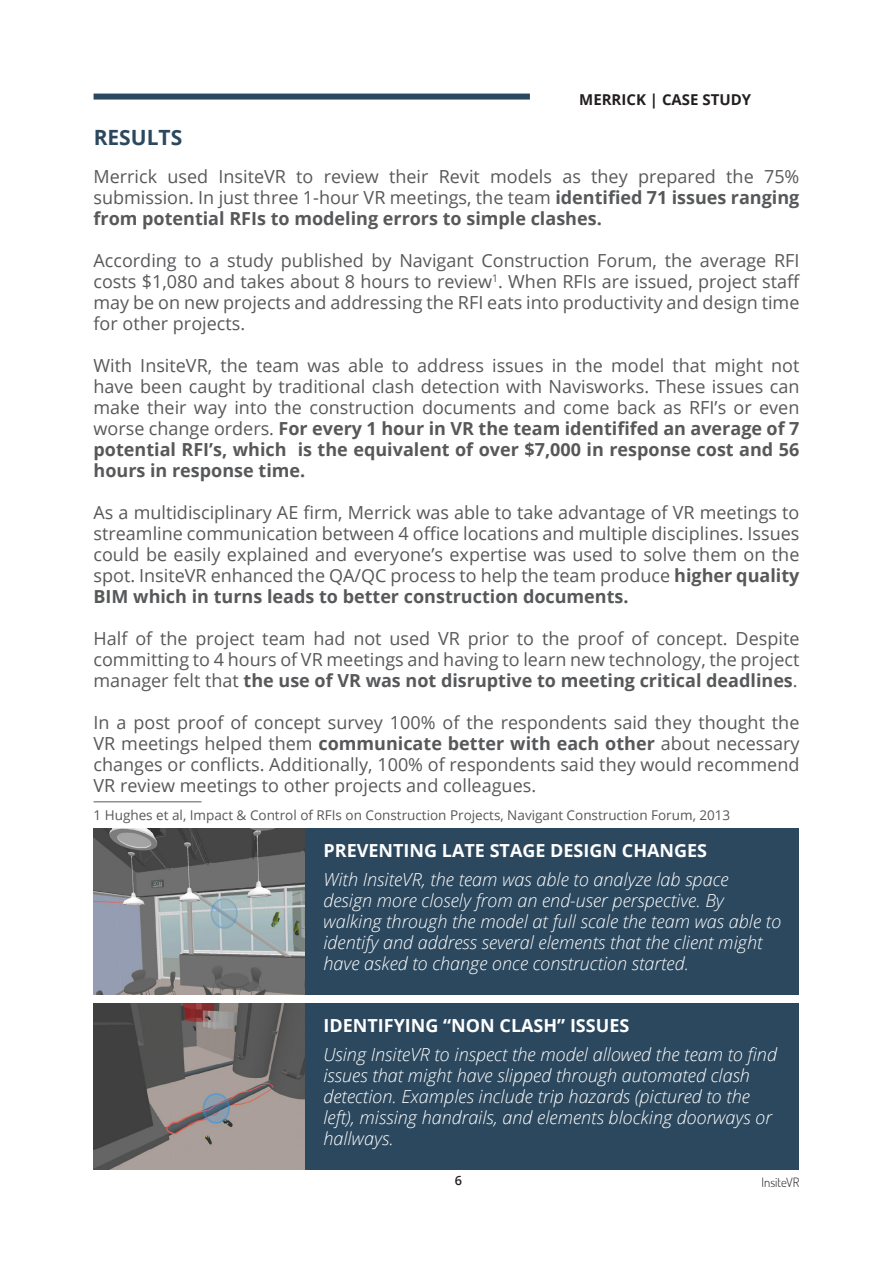
<style>
.page{position:relative;width:893px;height:1263px;background:#fff}
.page>*{position:absolute;margin:0;border:0;box-sizing:border-box;transform-origin:0 0}
.Page_Section_Title{font:700 21px "Open Sans";color:#2c485e}
.Page_Body_Text_-_Whi{font:18px/21px "Open Sans";color:#57585a;text-align:justify}
.Page_Section_Title-2{font:italic 300 18px/21px "Open Sans";color:#fff}
.Page_Section_Title-3{font:700 18px "Open Sans";color:#fff}
.Page_Section_Title-4{font:700 15px "Open Sans";color:#231f20}
.t1{font:13.5px "Open Sans";color:#57585a}
.t2{font:300 12.75px "Dosis";color:#231f20}
.t3{font:600 12.75px "Open Sans";color:#231f20}
.s1{font-weight:700}
</style>
<div class="page">
<div style="left:94px;top:94px;width:436px;height:6px;background:#2c485e"></div>
<img style="left:94px;top:829px;width:211px;height:166px">
<div style="left:305px;top:829px;width:494px;height:166px;background:#2c485e"></div>
<img style="left:94px;top:1003px;width:211px;height:166px">
<div style="left:305px;top:1003px;width:494px;height:166px;background:#2c485e"></div>
<hr style="left:94px;top:801px;width:108px;height:1px;background:#57585a">
<p class="Page_Section_Title-4" style="left:579px;top:89px;width:174px">MERRICK | CASE STUDY</p>
<p class="Page_Section_Title" style="left:94px;top:123px;width:90px">RESULTS</p>
<p class="Page_Body_Text_-_Whi" style="left:94px;top:166px;width:707px">Merrick used InsiteVR to review their Revit models as they prepared the 75% submission. In just three 1-hour VR meetings, the team <span class="s1">identified 71 issues ranging from potential RFIs to modeling errors to simple clashes.</span></p>
<p class="Page_Body_Text_-_Whi" style="left:94px;top:250px;width:708px">According to a study published by Navigant Construction Forum, the average RFI costs $1,080 and takes about 8 hours to review<sup>1</sup>. When RFIs are issued, project staff may be on new projects and addressing the RFI eats into productivity and design time for other projects.</p>
<p class="Page_Body_Text_-_Whi" style="left:94px;top:355px;width:707px">With InsiteVR, the team was able to address issues in the model that might not have been caught by traditional clash detection with Navisworks. These issues can make their way into the construction documents and come back as RFI’s or even worse change orders. <span class="s1">For every 1 hour in VR the team identififed an average of 7 potential RFI’s, which is the equivalent of over $7,000 in response cost and 56 hours in response time.</span></p>
<p class="Page_Body_Text_-_Whi" style="left:94px;top:502px;width:707px">As a multidisciplinary AE firm, Merrick was able to take advantage of VR meetings to streamline communication between 4 office locations and multiple disciplines. Issues could be easily explained and everyone’s expertise was used to solve them on the spot. InsiteVR enhanced the QA/QC process to help the team produce <span class="s1">higher quality BIM which in turns leads to better construction documents.</span></p>
<p class="Page_Body_Text_-_Whi" style="left:94px;top:628px;width:707px">Half of the project team had not used VR prior to the proof of concept. Despite committing to 4 hours of VR meetings and having to learn new technology, the project manager felt that <span class="s1">the use of VR was not disruptive to meeting critical deadlines</span>.</p>
<p class="Page_Body_Text_-_Whi" style="left:94px;top:712px;width:707px">In a post proof of concept survey 100% of the respondents said they thought the VR meetings helped them <span class="s1">communicate better with each other</span> about necessary changes or conflicts. Additionally, 100% of respondents said they would recommend VR review meetings to other projects and colleagues.</p>
<p class="t1" style="left:94px;top:806px;width:638px">1 Hughes et al, Impact &amp; Control of RFIs on Construction Projects, Navigant Construction Forum, 2013</p>
<p class="Page_Section_Title-3" style="left:323px;top:838px;width:385px">PREVENTING LATE STAGE DESIGN CHANGES</p>
<p class="Page_Section_Title-2" style="left:323px;top:868px;width:459px">With InsiteVR, the team was able to analyze lab space design more closely from an end-user perspective. By walking through the model at full scale the team was able to identify and address several elements that the client might have asked to change once construction started.</p>
<p class="Page_Section_Title-3" style="left:323px;top:1013px;width:307px">IDENTIFYING “NON CLASH” ISSUES</p>
<p class="Page_Section_Title-2" style="left:323px;top:1043px;width:455px">Using InsiteVR to inspect the model allowed the team to find issues that might have slipped through automated clash detection. Examples include trip hazards (pictured to the left), missing handrails, and elements blocking doorways or hallways.</p>
<p class="t3" style="left:455px;top:1171px;width:9px">6</p>
<p class="t2" style="left:762px;top:1173px;width:39px">InsiteVR</p>
</div>
